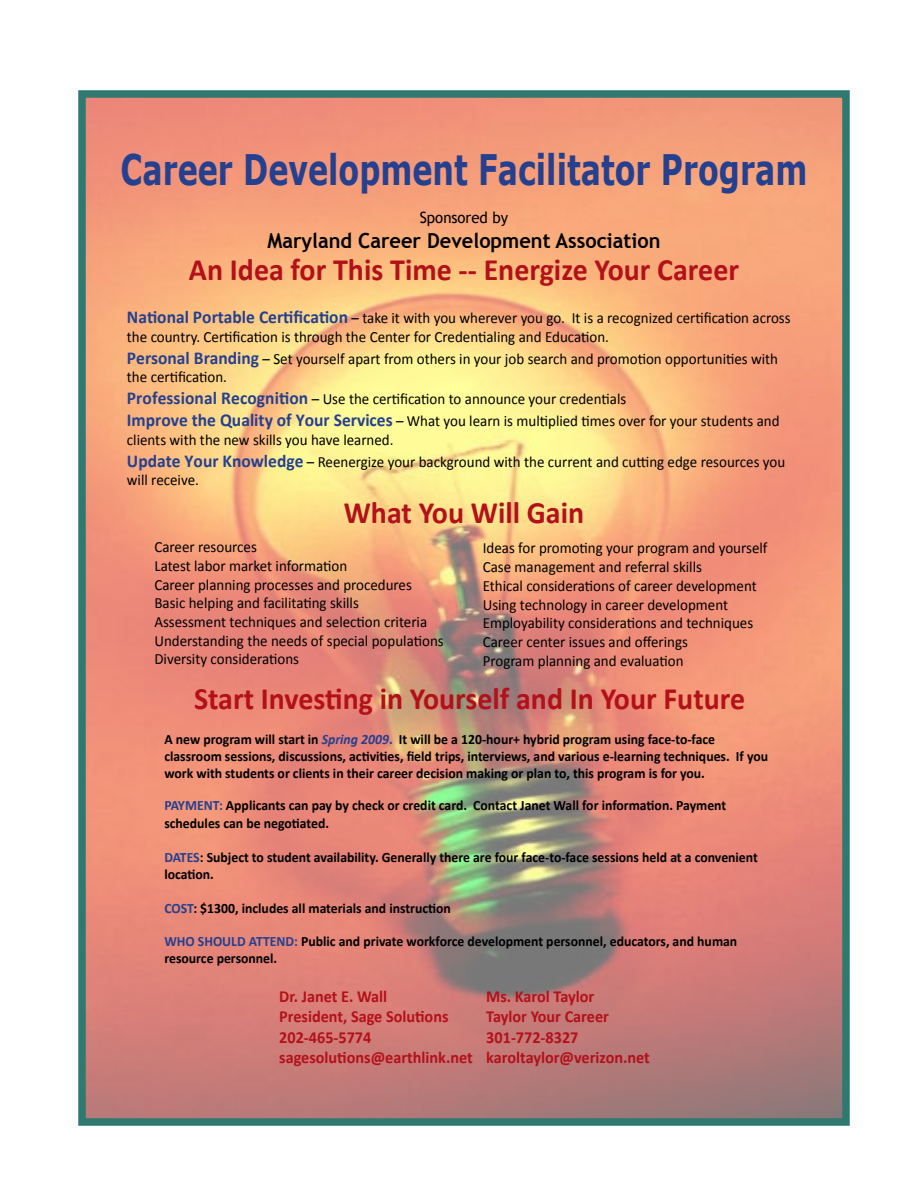
<style>
.page{position:relative;width:918px;height:1188px;background:#fff}
.page>*{position:absolute;margin:0;border:0;box-sizing:border-box;transform-origin:0 0}
.t1{font:700 42px "Verdana";color:#25408f;scale:.72 1}
.t2{font:700 31.2px "Calibri";color:#b3111a;scale:.96 1}
.t3{font:700 20.7px "Trebuchet MS";color:#000;scale:.96 1}
.t4{font:700 16.8px/20.2px "Calibri";color:#b3111a;scale:.96 1}
.t5{font:15.6px/18.8px "Calibri";color:#000;scale:.96 1}
.t6{font:15.6px "Trebuchet MS";color:#000;scale:.96 1}
.t7{font:700 14.25px/17.1px "Calibri";color:#000;scale:.96 1}
.s1{font-weight:700;font-size:18.15px;color:#25408f}
.s2{font-style:italic;color:#25408f}
.s3{color:#25408f}
</style>
<div class="page">
<div style="left:78px;top:90px;width:772px;height:1036px;border:8px solid #2f7970"></div>
<h1 class="t1" style="left:121px;top:143px;width:955px">Career Development Facilitator Program</h1>
<p class="t6" style="left:420px;top:208px;width:94px">Sponsored by</p>
<h3 class="t3" style="left:268px;top:227px;width:411px">Maryland Career Development Association</h3>
<h2 class="t2" style="left:189px;top:250px;width:575px">An Idea for This Time -- Energize Your Career</h2>
<p class="t5" style="left:127px;top:308px;width:693px"><span class="s1">National Portable Certification</span> – take it with you wherever you go. It is a recognized certification across the country. Certification is through the Center for Credentialing and Education.</p>
<p class="t5" style="left:127px;top:348px;width:680px"><span class="s1">Personal Branding</span> – Set yourself apart from others in your job search and promotion opportunities with the certification.</p>
<p class="t5" style="left:127px;top:387px;width:681px;line-height:21.8px"><span class="s1">Professional Recognition</span> – Use the certification to announce your credentials<br><span class="s1">Improve the Quality of Your Services</span> – What you learn is multiplied times over for your students and</p>
<p class="t5" style="left:127px;top:428px;width:687px;line-height:21.8px">clients with the new skills you have learned.<br><span class="s1">Update Your Knowledge</span> – Reenergize your background with the current and cutting edge resources you</p>
<p class="t5" style="left:127px;top:470px;width:76px">will receive.</p>
<h2 class="t2" style="left:344px;top:493px;width:252px">What You Will Gain</h2>
<p class="t5" style="left:154px;top:537px;width:303px">Career resources<br>Latest labor market information<br>Career planning processes and procedures Basic helping and facilitating skills<br>Assessment techniques and selection criteria Understanding the needs of special populations Diversity considerations</p>
<p class="t5" style="left:483px;top:538px;width:298px">Ideas for promoting your program and yourself Case management and referral skills<br>Ethical considerations of career development Using technology in career development Employability considerations and techniques Career center issues and offerings<br>Program planning and evaluation</p>
<h2 class="t2" style="left:194px;top:680px;width:576px">Start Investing in Yourself and In Your Future</h2>
<p class="t7" style="left:164px;top:730px;width:630px">A new program will start in <span class="s2">Spring 2009</span><span class="s3">.</span> It will be a 120-hour+ hybrid program using face-to-face classroom sessions, discussions, activities, field trips, interviews, and various e-learning techniques. If you work with students or clients in their career decision making or plan to, this program is for you.</p>
<p class="t7" style="left:164px;top:797px;width:587px"><span class="s3">PAYMENT:</span> Applicants can pay by check or credit card. Contact Janet Wall for information. Payment schedules can be negotiated.</p>
<p class="t7" style="left:164px;top:848px;width:620px"><span class="s3">DATES</span>: Subject to student availability. Generally there are four face-to-face sessions held at a convenient location.</p>
<p class="t7" style="left:164px;top:899px;width:300px"><span class="s3">COST</span>: $1300, includes all materials and instruction</p>
<p class="t7" style="left:164px;top:932px;width:598px"><span class="s3">WHO SHOULD ATTEND:</span> Public and private workforce development personnel, educators, and human resource personnel.</p>
<p class="t4" style="left:279px;top:986px;width:114px">Dr. Janet E. Wall</p>
<p class="t4" style="left:486px;top:986px;width:114px">Ms. Karol Taylor</p>
<p class="t4" style="left:279px;top:1006px;width:178px">President, Sage Solutions</p>
<p class="t4" style="left:486px;top:1006px;width:129px">Taylor Your Career</p>
<p class="t4" style="left:279px;top:1026px;width:98px">202-465-5774</p>
<p class="t4" style="left:279px;top:1026px;width:388px;text-indent:207px">301-772-8327 sagesolutions@earthlink.net karoltaylor@verizon.net</p>
</div>
